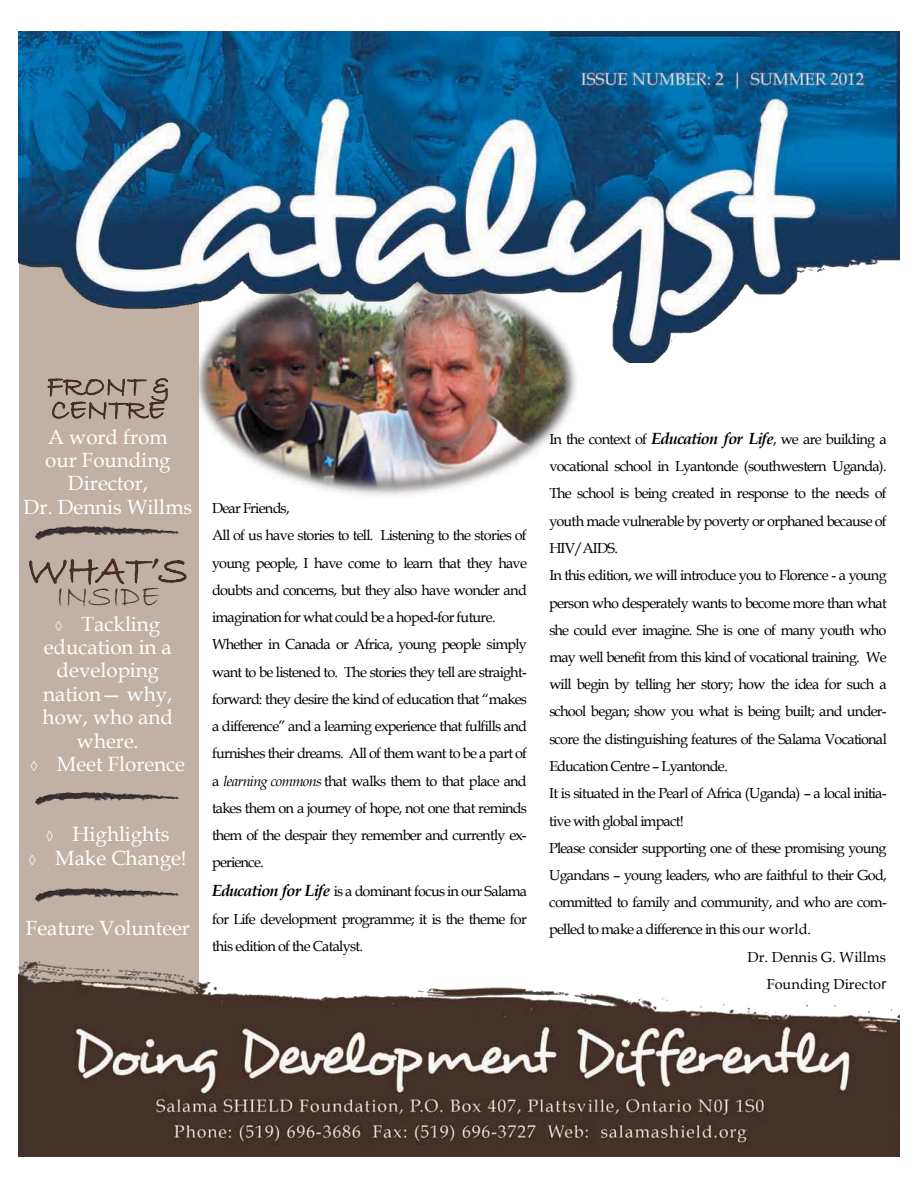
<style>
.page{position:relative;width:918px;height:1188px;background:#fff}
.page>*{position:absolute;margin:0;border:0;box-sizing:border-box;transform-origin:0 0}
.t1{font:40.8px "Bradley Hand ITC";color:#472a27}
.t2{font:32.1px "Bradley Hand ITC";color:#472a27}
.t3{font:29.4px "Bradley Hand ITC";color:#472a27}
.t4{font:20.55px/23.4px "Book Antiqua";color:#fff;text-align:center}
.t5{font:14.55px/27.3px "Book Antiqua";letter-spacing:-.055em;color:#000}
.t6{font:14.55px "Book Antiqua";letter-spacing:.005em;color:#000}
.t7{font:14.55px "Book Antiqua";color:#000}
.s1{font-style:italic}
.s2{font-weight:700;font-style:italic;font-size:16.2px}
.s3{font-family:"Arial"}
</style>
<div class="page">
<img style="left:198px;top:362px;width:378px;height:138px">
<div style="left:19px;top:258px;width:179px;height:749px;background:#c0b1a4"></div>
<svg style="left:47px;top:378px;width:121px;height:42px"></svg>
<svg style="left:29px;top:558px;width:158px;height:28px"></svg>
<img style="left:19px;top:962px;width:880px;height:194px">
<img style="left:19px;top:32px;width:880px;height:330px">
<img style="left:35px;top:888px;width:144px;height:14px">
<img style="left:35px;top:792px;width:144px;height:13px">
<img style="left:35px;top:526px;width:144px;height:14px">
<h3 class="t3" style="left:47px;top:368px;width:124px">FRONT &amp;</h3>
<h3 class="t4" style="left:23px;top:424px;width:170px">A word from<br>our Founding<br>Director,<br>Dr. Dennis Willms</h3>
<h1 class="t1" style="left:27px;top:544px;width:162px">WHAT’S</h1>
<h2 class="t2" style="left:56px;top:576px;width:105px">INSIDE</h2>
<h3 class="t4" style="left:43px;top:611px;width:132px">→ Tackling education in a developing nation— why, how, who and where.</h3>
<h3 class="t4" style="left:31px;top:752px;width:156px">→ Meet Florence</h3>
<h3 class="t4" style="left:46px;top:822px;width:125px">→ Highlights</h3>
<h3 class="t4" style="left:29px;top:846px;width:159px">→ Make Change!</h3>
<h3 class="t4" style="left:26px;top:916px;width:166px">Feature Volunteer</h3>
<p class="t5" style="left:212px;top:494px;width:317px">Dear Friends,<br>All of us have stories to tell. Listening to the stories of young people, I have come to learn that they have doubts and concerns, but they also have wonder and imagination for what could be a hoped-for future.<br>Whether in Canada or Africa, young people simply want to be listened to. The stories they tell are straight&shy;forward: they desire the kind of education that “makes a difference” and a learning experience that fulfills and furnishes their dreams. All of them want to be a part of a <span class="s1">learning commons</span> that walks them to that place and takes them on a journey of hope, not one that reminds them of the despair they remember and currently ex&shy;perience.</p>
<p class="t5" style="left:212px;top:878px;width:317px;text-align:justify"><span class="s2">Education for Life</span> is a dominant focus in our Salama for Life development programme; it is the theme for this edition of the Catalyst.</p>
<p class="t5" style="left:549px;top:425px;width:339px">In the context of <span class="s2">Education for Life</span>, we are building a</p>
<p class="t5" style="left:549px;top:452px;width:339px">vocational school in Lyantonde (southwestern Uganda).</p>
<p class="t5" style="left:549px;top:479px;width:339px">The school is being created in response to the needs of</p>
<p class="t5" style="left:549px;top:507px;width:339px">youth made vulnerable by poverty or orphaned because of</p>
<p class="t5" style="left:549px;top:534px;width:70px">HIV/AIDS.</p>
<p class="t5" style="left:549px;top:561px;width:339px">In this edition, we will introduce you to Florence - a young</p>
<p class="t5" style="left:549px;top:589px;width:339px">person who desperately wants to become more than what</p>
<p class="t5" style="left:549px;top:616px;width:339px">she could ever imagine. She is one of many youth who</p>
<p class="t5" style="left:549px;top:643px;width:339px">may well benefit from this kind of vocational training. We</p>
<p class="t5" style="left:549px;top:670px;width:339px">will begin by telling her story; how the idea for such a</p>
<p class="t5" style="left:549px;top:697px;width:339px">school began; show you what is being built; and under-</p>
<p class="t5" style="left:549px;top:725px;width:339px">score the distinguishing features of the Salama Vocational</p>
<p class="t5" style="left:549px;top:752px;width:180px">Education Centre – Lyantonde.</p>
<p class="t5" style="left:549px;top:779px;width:339px">It is situated in the Pearl of Africa (Uganda) – a local initia-</p>
<p class="t5" style="left:549px;top:807px;width:136px">tive with global impact!</p>
<p class="t5" style="left:549px;top:834px;width:339px">Please consider supporting one of these promising young</p>
<p class="t5" style="left:549px;top:861px;width:339px">Ugandans – young leaders, who are faithful to their God,</p>
<p class="t5" style="left:549px;top:888px;width:339px">committed to family and community, and who are com-</p>
<p class="t5" style="left:549px;top:915px;width:263px">pelled to make a difference in this our world.</p>
<p class="t6" style="left:748px;top:947px;width:140px">Dr. Dennis G. Willms</p>
<p class="t7" style="left:767px;top:974px;width:121px">Founding Directo<span class="s3">r</span></p>
</div>
